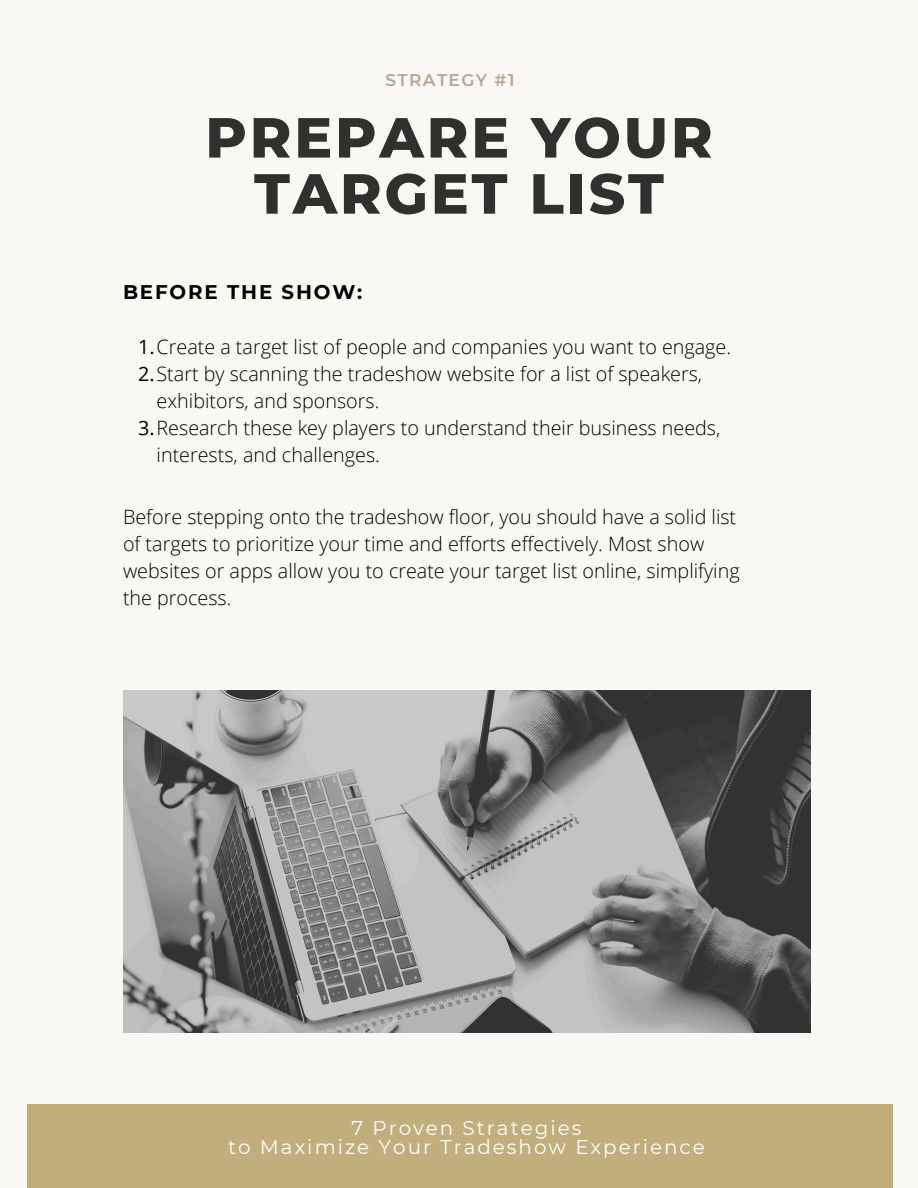
<style>
.page{position:relative;width:918px;height:1188px;background:#faf8f4}
.page>*{position:absolute;margin:0;border:0;box-sizing:border-box;transform-origin:0 0}
.t1{font:800 56.4px/56.1px "Montserrat";letter-spacing:.05em;color:#010101;text-align:center}
.t2{font:19.95px/19.2px "Montserrat";letter-spacing:.1em;color:#fff;text-align:center}
.t3{font:300 19.8px/27px "Open Sans";color:#010101}
.t4{font:700 19.8px "Montserrat";letter-spacing:.095em;color:#010101}
.t5{font:600 16.95px "Montserrat";letter-spacing:.085em;color:#b6a593}
.s1{font-weight:400}
</style>
<div class="page">
<div style="left:27px;top:1104px;width:866px;height:84px;background:#c1ae7c"></div>
<img style="left:123px;top:691px;width:687px;height:342px">
<h1 class="t5" style="left:385px;top:69px;width:131px">STRATEGY #1</h1>
<h1 class="t1" style="left:205px;top:109px;width:509px">PREPARE YOUR<br>TARGET LIST</h1>
<p class="t4" style="left:123px;top:280px;width:241px">BEFORE THE SHOW:</p>
<p class="t3" style="left:138px;top:333px;width:595px"><span class="s1">1.</span>Create a target list of people and companies you want to engage.</p>
<p class="t3" style="left:138px;top:360px;width:566px"><span class="s1">2.</span>Start by scanning the tradeshow website for a list of speakers,</p>
<p class="t3" style="left:157px;top:387px;width:224px">exhibitors, and sponsors.</p>
<p class="t3" style="left:138px;top:414px;width:584px"><span class="s1">3.</span>Research these key players to understand their business needs,</p>
<p class="t3" style="left:157px;top:441px;width:225px">interests, and challenges.</p>
<p class="t3" style="left:123px;top:503px;width:618px">Before stepping onto the tradeshow floor, you should have a solid list of targets to prioritize your time and efforts effectively. Most show websites or apps allow you to create your target list online, simplifying the process.</p>
<p class="t2" style="left:228px;top:1119px;width:478px">7 Proven Strategies<br>to Maximize Your Tradeshow Experience</p>
</div>
